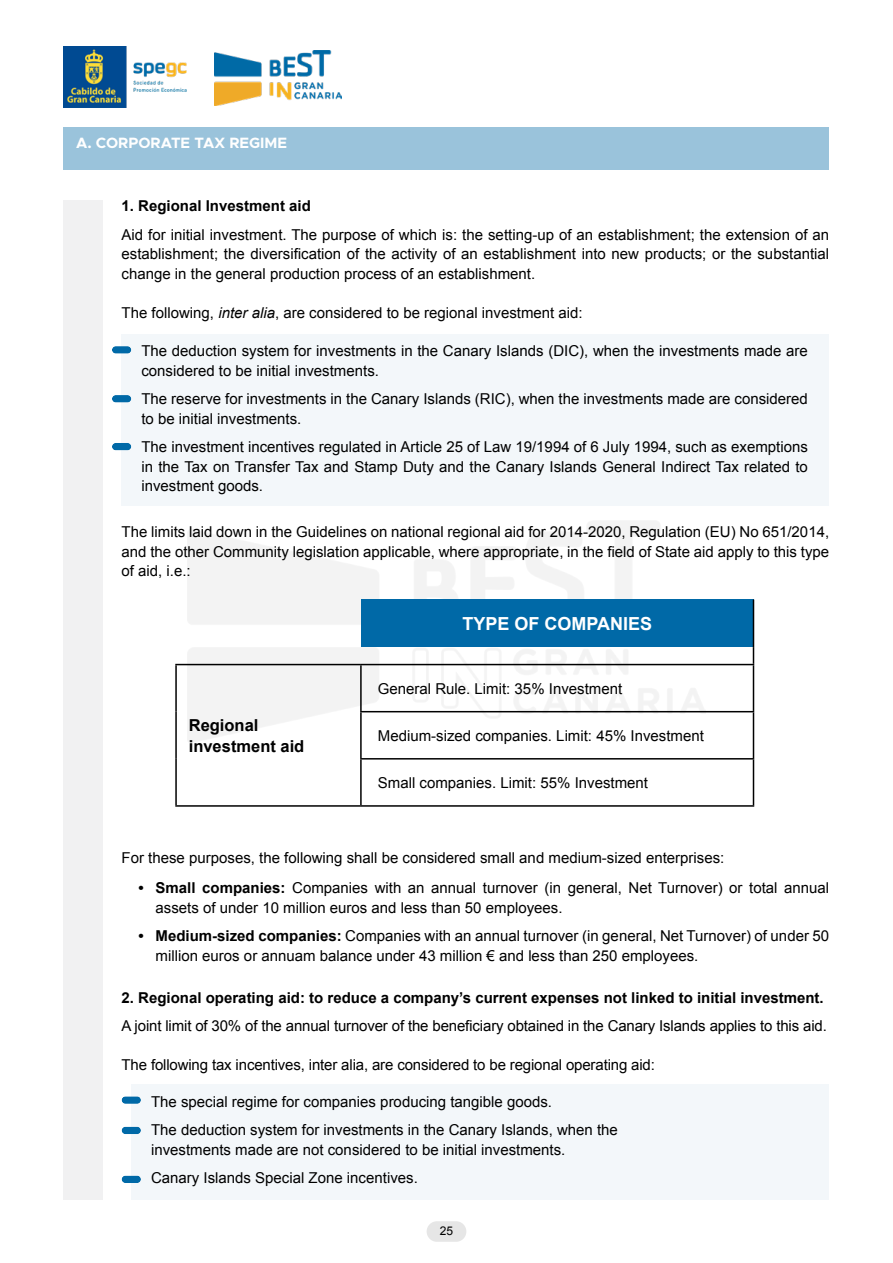
<style>
.page{position:relative;width:893px;height:1263px;background:#fff}
.page>*{position:absolute;margin:0;border:0;box-sizing:border-box;transform-origin:0 0}
.t1{font:700 18px "Arial";color:#fff}
.t2{font:700 16.5px/21px "Arial";color:#000}
.t3{font:15px/19.5px "Arial";color:#000}
.t4{font:700 15px "Arial";color:#000}
.t5{font:700 15px "Metropolis";color:#fff}
.t6{font:12px "Arial";color:#000}
.s1{font-style:italic}
.s2{font-weight:700}
</style>
<div class="page">
<img style="left:187px;top:521px;width:519px;height:222px">
<div style="left:427px;top:1221px;width:39px;height:21px;background:#e6e6e6;border-radius:10px"></div>
<img style="left:214px;top:51px;width:128px;height:54px">
<img style="left:64px;top:47px;width:122px;height:61px">
<div style="left:64px;top:128px;width:765px;height:42px;background:#9ac3db"></div>
<div style="left:64px;top:200px;width:39px;height:999px;background:#f1f1f2"></div>
<div style="left:361px;top:600px;width:392px;height:47px;background:#0069a7"></div>
<hr style="left:753px;top:665px;width:1px;height:46px;background:#000">
<hr style="left:360px;top:711px;width:394px;height:1px;background:#000">
<hr style="left:753px;top:712px;width:1px;height:46px;background:#000">
<hr style="left:360px;top:758px;width:394px;height:1px;background:#000">
<hr style="left:753px;top:759px;width:1px;height:46px;background:#000">
<hr style="left:361px;top:805px;width:393px;height:2px;background:#000">
<hr style="left:753px;top:600px;width:1px;height:47px;background:#000">
<svg style="left:753px;top:647px;width:1px;height:17px"></svg>
<hr style="left:361px;top:664px;width:393px;height:1px;background:#000">
<hr style="left:175px;top:664px;width:186px;height:1px;background:#000">
<hr style="left:175px;top:665px;width:2px;height:47px;background:#000">
<hr style="left:360px;top:665px;width:2px;height:46px;background:#000">
<hr style="left:175px;top:712px;width:2px;height:47px;background:#000">
<hr style="left:360px;top:712px;width:2px;height:46px;background:#000">
<hr style="left:175px;top:759px;width:2px;height:46px;background:#000">
<hr style="left:360px;top:759px;width:2px;height:46px;background:#000">
<hr style="left:175px;top:805px;width:186px;height:2px;background:#000">
<div style="left:122px;top:335px;width:707px;height:171px;background:#f3f7fa"></div>
<div style="left:112px;top:346px;width:19px;height:8px;background:#0069a7;border-radius:4px"></div>
<div style="left:112px;top:395px;width:19px;height:7px;background:#0069a7;border-radius:4px"></div>
<div style="left:112px;top:443px;width:19px;height:7px;background:#0069a7;border-radius:4px"></div>
<div style="left:131px;top:1084px;width:698px;height:115px;background:#f3f7fa"></div>
<div style="left:122px;top:1127px;width:19px;height:7px;background:#0069a7;border-radius:4px"></div>
<div style="left:122px;top:1096px;width:19px;height:8px;background:#0069a7;border-radius:4px"></div>
<div style="left:122px;top:1175px;width:19px;height:8px;background:#0069a7;border-radius:4px"></div>
<p class="t5" style="left:76px;top:133px;width:213px">A. CORPORATE TAX REGIME</p>
<p class="t4" style="left:122px;top:196px;width:191px">1. Regional Investment aid</p>
<p class="t3" style="left:122px;top:225px;width:709px;text-align:justify">Aid for initial investment. The purpose of which is: the setting-up of an establishment; the extension of an establishment; the diversification of the activity of an establishment into new products; or the substantial change in the general production process of an establishment.</p>
<p class="t3" style="left:122px;top:303px;width:463px">The following, <span class="s1">inter alia</span>, are considered to be regional investment aid:</p>
<p class="t3" style="left:141px;top:341px;width:668px">The deduction system for investments in the Canary Islands (DIC), when the investments made are considered to be initial investments.</p>
<p class="t3" style="left:141px;top:389px;width:668px">The reserve for investments in the Canary Islands (RIC), when the investments made are considered to be initial investments.</p>
<p class="t3" style="left:141px;top:437px;width:668px;text-align:justify">The investment incentives regulated in Article 25 of Law 19/1994 of 6 July 1994, such as exemptions in the Tax on Transfer Tax and Stamp Duty and the Canary Islands General Indirect Tax related to investment goods.</p>
<p class="t3" style="left:122px;top:522px;width:709px;text-align:justify">The limits laid down in the Guidelines on national regional aid for 2014-2020, Regulation (EU) No 651/2014, and the other Community legislation applicable, where appropriate, in the field of State aid apply to this type of aid, i.e.:</p>
<p class="t2" style="left:189px;top:715px;width:117px">Regional investment aid</p>
<p class="t1" style="left:462px;top:612px;width:191px">TYPE OF COMPANIES</p>
<p class="t3" style="left:378px;top:679px;width:246px">General Rule. Limit: 35% Investment</p>
<p class="t3" style="left:378px;top:726px;width:327px">Medium-sized companies. Limit: 45% Investment</p>
<p class="t3" style="left:378px;top:773px;width:272px">Small companies. Limit: 55% Investment</p>
<p class="t3" style="left:122px;top:848px;width:604px">For these purposes, the following shall be considered small and medium-sized enterprises:</p>
<p class="t3" style="left:156px;top:878px;width:675px;text-indent:-17px"><span class="s2">• Small companies:</span> Companies with an annual turnover (in general, Net Turnover) or total annual assets of under 10 million euros and less than 50 employees.</p>
<p class="t3" style="left:156px;top:926px;width:675px;text-indent:-17px"><span class="s2">• Medium-sized companies:</span> Companies with an annual turnover (in general, Net Turnover) of under 50 million euros or annuam balance under 43 million € and less than 250 employees.</p>
<p class="t4" style="left:122px;top:988px;width:704px">2. Regional operating aid: to reduce a company’s current expenses not linked to initial investment.</p>
<p class="t3" style="left:122px;top:1016px;width:707px">A joint limit of 30% of the annual turnover of the beneficiary obtained in the Canary Islands applies to this aid.</p>
<p class="t3" style="left:122px;top:1055px;width:535px">The following tax incentives, inter alia, are considered to be regional operating aid:</p>
<p class="t3" style="left:151px;top:1087px;width:468px;line-height:28.5px">The special regime for companies producing tangible goods.<br>The deduction system for investments in the Canary Islands, when the</p>
<p class="t3" style="left:151px;top:1135px;width:416px;line-height:28.5px">investments made are not considered to be initial investments.<br>Canary Islands Special Zone incentives.</p>
<p class="t6" style="left:440px;top:1223px;width:15px">25</p>
</div>
